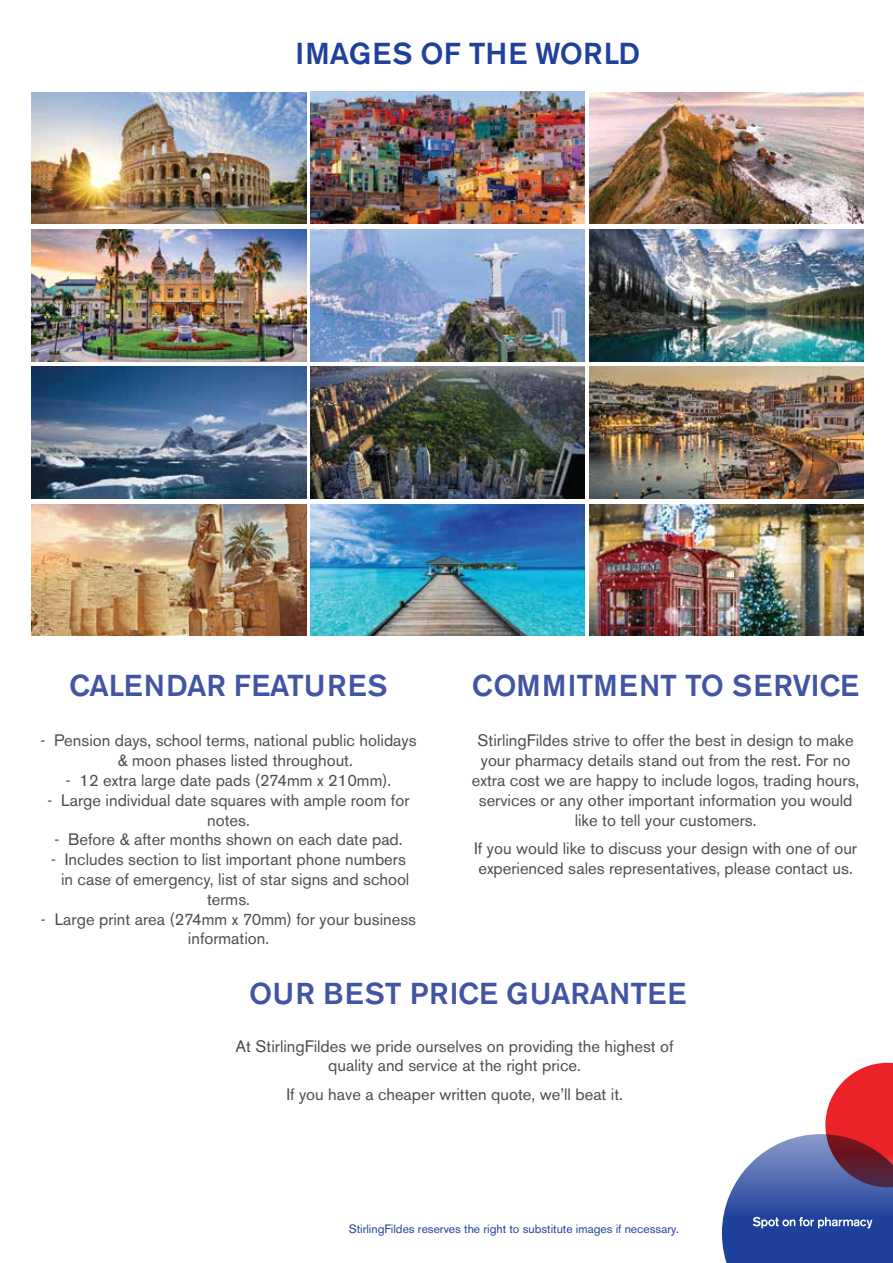
<style>
.page{position:relative;width:893px;height:1263px;background:#fff}
.page>*{position:absolute;margin:0;border:0;box-sizing:border-box;transform-origin:0 0}
.t1{font:500 30px "Akzidenz Grotesk BE";color:#4255a5}
.t2{font:500 30px "Akzidenz Grotesk BE";color:#20419b}
.t3{font:16.5px/19.8px "Akzidenz Grotesk BE";color:#4d4d4f;text-align:center}
.t4{font:12px "Akzidenz Grotesk BE";color:#20419b}
</style>
<div class="page">
<svg style="left:722px;top:1063px;width:171px;height:200px"></svg>
<img style="left:32px;top:92px;width:274px;height:132px">
<img style="left:311px;top:229px;width:274px;height:132px">
<img style="left:589px;top:367px;width:275px;height:131px">
<img style="left:589px;top:92px;width:275px;height:132px">
<img style="left:32px;top:367px;width:274px;height:131px">
<img style="left:311px;top:504px;width:274px;height:132px">
<img style="left:310px;top:91px;width:275px;height:132px">
<img style="left:589px;top:229px;width:275px;height:132px">
<img style="left:32px;top:504px;width:274px;height:132px">
<img style="left:310px;top:367px;width:275px;height:131px">
<img style="left:589px;top:504px;width:275px;height:132px">
<img style="left:32px;top:229px;width:274px;height:132px">
<h1 class="t2" style="left:295px;top:35px;width:346px">IMAGES OF THE WORLD</h1>
<h1 class="t1" style="left:69px;top:667px;width:320px">CALENDAR FEATURES</h1>
<h1 class="t1" style="left:472px;top:667px;width:388px">COMMITMENT TO SERVICE</h1>
<p class="t3" style="left:472px;top:731px;width:389px">StirlingFildes strive to offer the best in design to make your pharmacy details stand out from the rest. For no extra cost we are happy to include logos, trading hours, services or any other important information you would like to tell your customers.</p>
<p class="t3" style="left:474px;top:838px;width:384px;text-align:left">If you would like to discuss your design with one of our experienced sales representatives, please contact us.</p>
<p class="t3" style="left:118px;top:731px;width:300px;text-align:left;text-indent:-77px">- Pension days, school terms, national public holidays &amp; moon phases listed throughout.</p>
<p class="t3" style="left:66px;top:770px;width:327px">- 12 extra large date pads (274mm x 210mm).</p>
<p class="t3" style="left:48px;top:790px;width:363px">- Large individual date squares with ample room for notes.</p>
<p class="t3" style="left:54px;top:830px;width:350px">- Before &amp; after months shown on each date pad.</p>
<p class="t3" style="left:51px;top:849px;width:356px">- Includes section to list important phone numbers</p>
<p class="t3" style="left:61px;top:869px;width:350px">in case of emergency, list of star signs and school</p>
<p class="t3" style="left:207px;top:889px;width:44px">terms.</p>
<p class="t3" style="left:41px;top:909px;width:377px">- Large print area (274mm x 70mm) for your business information.</p>
<h1 class="t1" style="left:249px;top:975px;width:438px">OUR BEST PRICE GUARANTEE</h1>
<p class="t3" style="left:236px;top:1036px;width:439px">At StirlingFildes we pride ourselves on providing the highest of quality and service at the right price.</p>
<p class="t3" style="left:286px;top:1084px;width:338px">If you have a cheaper written quote, we’ll beat it.</p>
<p class="t4" style="left:349px;top:1221px;width:332px">StirlingFildes reserves the right to substitute images if necessary.</p>
</div>
